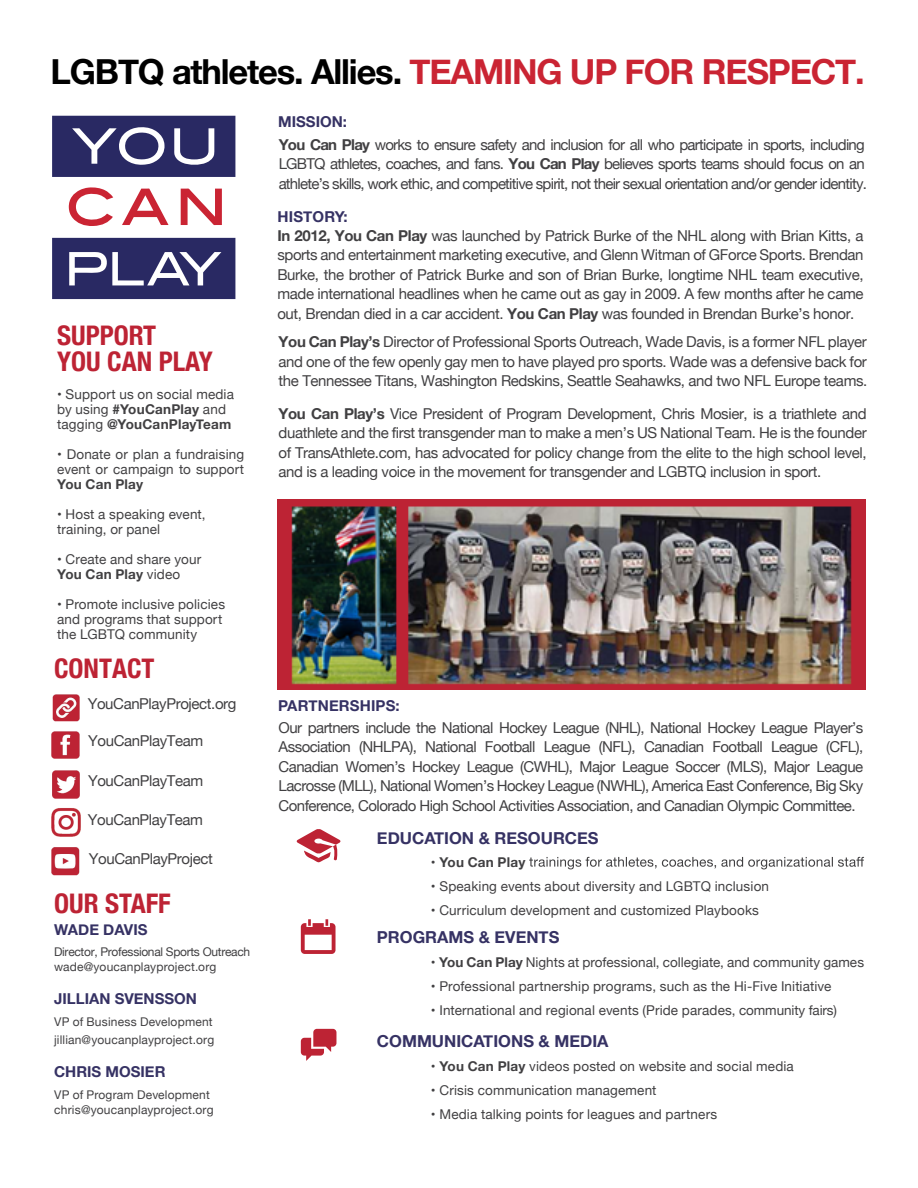
<style>
.page{position:relative;width:918px;height:1188px;background:#fff}
.page>*{position:absolute;margin:0;border:0;box-sizing:border-box;transform-origin:0 0}
.t1{font:700 34.5px "Helvetica Neue";letter-spacing:-.035em;color:#000}
.t2{font:700 condensed 27px/25.5px "Helvetica Neue";color:#bd2334}
.t3{font:700 16.5px "Helvetica Neue";color:#363264}
.t4{font:15px/19.5px "Helvetica Neue";letter-spacing:-.035em;color:#414042;text-align:justify}
.t5{font:700 15px "Helvetica Neue";color:#363264}
.t6{font:13.5px/15px "Helvetica Neue";letter-spacing:.01em;color:#414042}
.t7{font:700 13.5px "Helvetica Neue";letter-spacing:.01em;color:#414042}
.t8{font:12px/18px "Helvetica Neue";letter-spacing:.015em;color:#414042}
.t9{font:12px/15px "Helvetica Neue";letter-spacing:-.025em;color:#414042}
.s1{color:#ca2433}
.s2{font-weight:700}
.s3{font-weight:400}
</style>
<div class="page">
<svg style="left:52px;top:116px;width:183px;height:61px;background:#464678"></svg>
<svg style="left:69px;top:187px;width:44px;height:39px"></svg>
<svg style="left:122px;top:188px;width:47px;height:37px"></svg>
<svg style="left:181px;top:188px;width:41px;height:37px"></svg>
<svg style="left:52px;top:238px;width:183px;height:61px;background:#48487a"></svg>
<svg style="left:296px;top:829px;width:45px;height:33px"></svg>
<svg style="left:301px;top:919px;width:35px;height:35px"></svg>
<svg style="left:301px;top:1029px;width:35px;height:32px"></svg>
<svg style="left:529px;top:857px;width:335px;height:12px"></svg>
<img style="left:51px;top:808px;width:30px;height:29px">
<img style="left:52px;top:731px;width:27px;height:27px">
<img style="left:52px;top:770px;width:28px;height:28px">
<img style="left:52px;top:847px;width:28px;height:28px">
<img style="left:52px;top:694px;width:28px;height:28px">
<img style="left:278px;top:499px;width:587px;height:190px">
<h1 class="t1" style="left:51px;top:45px;width:816px">LGBTQ athletes. Allies. <span class="s1">TEAMING UP FOR RESPECT.</span></h1>
<h2 class="t2" style="left:57px;top:321px;width:157px">SUPPORT<br>YOU CAN PLAY</h2>
<p class="t6" style="left:57px;top:388px;width:178px">• Support us on social media by using <span class="s2">#YouCanPlay</span> and tagging <span class="s2">@YouCanPlayTeam</span></p>
<p class="t6" style="left:57px;top:448px;width:189px">• Donate or plan a fundraising event or campaign to support</p>
<p class="t7" style="left:57px;top:474px;width:88px">You Can Play</p>
<p class="t6" style="left:57px;top:508px;width:150px">• Host a speaking event, training, or panel</p>
<p class="t6" style="left:57px;top:553px;width:146px">• Create and share your<br><span class="s2">You Can Play</span> video</p>
<p class="t6" style="left:57px;top:598px;width:170px">• Promote inclusive policies and programs that support the LGBTQ community</p>
<h2 class="t2" style="left:54px;top:654px;width:102px">CONTACT</h2>
<p class="t4" style="left:88px;top:695px;width:150px">YouCanPlayProject.org</p>
<p class="t4" style="left:88px;top:732px;width:117px">YouCanPlayTeam</p>
<p class="t4" style="left:88px;top:772px;width:117px">YouCanPlayTeam</p>
<p class="t4" style="left:88px;top:810px;width:117px">YouCanPlayTeam</p>
<p class="t4" style="left:89px;top:849px;width:125px">YouCanPlayProject</p>
<h2 class="t2" style="left:54px;top:889px;width:118px">OUR STAFF</h2>
<p class="t5" style="left:54px;top:917px;width:95px">WADE DAVIS</p>
<p class="t9" style="left:54px;top:945px;width:198px">Director, Professional Sports Outreach wade@youcanplayproject.org</p>
<p class="t5" style="left:54px;top:987px;width:144px">JILLIAN SVENSSON</p>
<p class="t8" style="left:54px;top:1013px;width:162px">VP of Business Development jillian@youcanplayproject.org</p>
<p class="t5" style="left:54px;top:1060px;width:113px">CHRIS MOSIER</p>
<p class="t8" style="left:54px;top:1088px;width:161px;line-height:15px">VP of Program Development chris@youcanplayproject.org</p>
<p class="t5" style="left:278px;top:110px;width:70px">MISSION:</p>
<p class="t4" style="left:279px;top:136px;width:590px;text-align:left"><span class="s2">You Can Play</span> works to ensure safety and inclusion for all who participate in sports, including<br>LGBTQ athletes, coaches, and fans. <span class="s2">You Can Play</span> believes sports teams should focus on an athlete’s skills, work ethic, and competitive spirit, not their sexual orientation and/or gender identity.</p>
<p class="t4" style="left:277px;top:227px;width:588px"><span class="s2">In 2012, You Can Play</span> was launched by Patrick Burke of the NHL along with Brian Kitts, a sports and entertainment marketing executive, and Glenn Witman of GForce Sports. Brendan Burke, the brother of Patrick Burke and son of Brian Burke, longtime NHL team executive, made international headlines when he came out as gay in 2009. A few months after he came out, Brendan died in a car accident. <span class="s2">You Can Play</span> was founded in Brendan Burke’s honor.</p>
<p class="t4" style="left:279px;top:333px;width:590px"><span class="s2">You Can Play’s</span> Director of Professional Sports Outreach, Wade Davis, is a former NFL player and one of the few openly gay men to have played pro sports. Wade was a defensive back for the Tennessee Titans, Washington Redskins, Seattle Seahawks, and two NFL Europe teams.</p>
<p class="t4" style="left:279px;top:404px;width:590px"><span class="s2">You Can Play’s</span> Vice President of Program Development, Chris Mosier, is a triathlete and duathlete and the first transgender man to make a men’s US National Team. He is the founder of TransAthlete.com, has advocated for policy change from the elite to the high school level, and is a leading voice in the movement for transgender and LGBTQ inclusion in sport.</p>
<p class="t5" style="left:278px;top:205px;width:72px">HISTORY:</p>
<p class="t5" style="left:278px;top:694px;width:123px">PARTNERSHIPS:</p>
<p class="t4" style="left:279px;top:718px;width:586px">Our partners include the National Hockey League (NHL), National Hockey League Player’s Association (NHLPA), National Football League (NFL), Canadian Football League (CFL), Canadian Women’s Hockey League (CWHL), Major League Soccer (MLS), Major League Lacrosse (MLL), National Women’s Hockey League (NWHL), America East Conference, Big Sky Conference, Colorado High School Activities Association, and Canadian Olympic Committee.</p>
<p class="t3" style="left:377px;top:825px;width:223px">EDUCATION &amp; RESOURCES</p>
<p class="t7" style="left:431px;top:851px;width:96px"><span class="s3">•</span> You Can Play</p>
<p class="t6" style="left:431px;top:879px;width:340px">• Speaking events about diversity and LGBTQ inclusion</p>
<p class="t6" style="left:431px;top:903px;width:329px">• Curriculum development and customized Playbooks</p>
<p class="t3" style="left:377px;top:924px;width:184px">PROGRAMS &amp; EVENTS</p>
<p class="t6" style="left:431px;top:956px;width:435px">• <span class="s2">You Can Play</span> Nights at professional, collegiate, and community games</p>
<p class="t6" style="left:431px;top:980px;width:402px">• Professional partnership programs, such as the Hi-Five Initiative</p>
<p class="t6" style="left:431px;top:1004px;width:408px">• International and regional events (Pride parades, community fairs)</p>
<p class="t3" style="left:377px;top:1028px;width:233px">COMMUNICATIONS &amp; MEDIA</p>
<p class="t6" style="left:431px;top:1059px;width:364px">• <span class="s2">You Can Play</span> videos posted on website and social media</p>
<p class="t6" style="left:431px;top:1083px;width:227px">• Crisis communication management</p>
<p class="t6" style="left:431px;top:1107px;width:288px">• Media talking points for leagues and partners</p>
</div>
